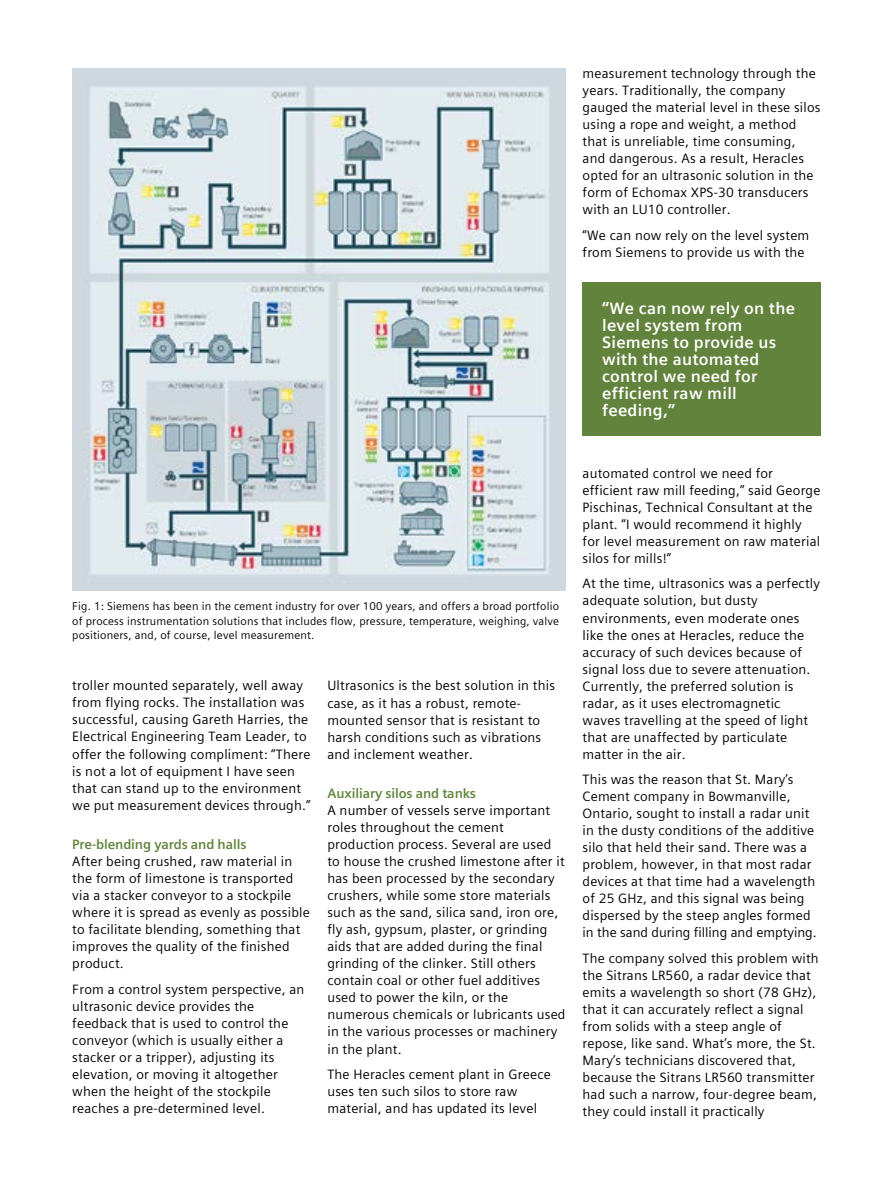
<style>
.page{position:relative;width:893px;height:1191px;background:#fff}
.page>*{position:absolute;margin:0;border:0;box-sizing:border-box;transform-origin:0 0}
.t1{font:700 16.5px/17px "Siemens Sans Global";letter-spacing:.015em;color:#fff}
.t2{font:13.5px/17px "Siemens Sans Global";letter-spacing:.015em;color:#000}
.t3{font:700 13.5px "Siemens Sans Global";letter-spacing:-.01em;color:#62833c}
.t4{font:11.25px/14.7px "Siemens Sans Global";letter-spacing:.015em;color:#000;text-align:justify}
</style>
<div class="page">
<div style="left:583px;top:283px;width:238px;height:153px;background:#62833c"></div>
<img style="left:72px;top:68px;width:494px;height:522px">
<p class="t2" style="left:583px;top:65px;width:240px">measurement technology through the years. Traditionally, the company gauged the material level in these silos using a rope and weight, a method that is unreliable, time consuming, and dangerous. As a result, Heracles opted for an ultrasonic solution in the form of Echomax XPS-30 transducers with an LU10 controller.</p>
<p class="t2" style="left:583px;top:227px;width:228px">“We can now rely on the level system from Siemens to provide us with the</p>
<p class="t1" style="left:602px;top:300px;width:194px">“We can now rely on the level system from<br>Siemens to provide us with the automated control we need for efficient raw mill feeding,”</p>
<p class="t4" style="left:72px;top:599px;width:488px">Fig. 1: Siemens has been in the cement industry for over 100 years, and offers a broad portfolio of process instrumentation solutions that includes flow, pressure, temperature, weighing, valve positioners, and, of course, level measurement.</p>
<p class="t2" style="left:72px;top:677px;width:240px">troller mounted separately, well away from flying rocks. The installation was successful, causing Gareth Harries, the Electrical Engineering Team Leader, to offer the following compliment: “There is not a lot of equipment I have seen that can stand up to the environment we put measurement devices through.”</p>
<p class="t3" style="left:72px;top:834px;width:176px">Pre-blending yards and halls</p>
<p class="t2" style="left:72px;top:853px;width:239px">After being crushed, raw material in the form of limestone is transported via a stacker conveyor to a stockpile where it is spread as evenly as possible to facilitate blending, something that improves the quality of the finished product.</p>
<p class="t2" style="left:72px;top:980px;width:234px">From a control system perspective, an ultrasonic device provides the feedback that is used to control the conveyor (which is usually either a stacker or a tripper), adjusting its elevation, or moving it altogether when the height of the stockpile reaches a pre-determined level.</p>
<p class="t2" style="left:327px;top:677px;width:229px">Ultrasonics is the best solution in this case, as it has a robust, remote&shy;mounted sensor that is resistant to harsh conditions such as vibrations and inclement weather.</p>
<p class="t3" style="left:327px;top:783px;width:150px">Auxiliary silos and tanks</p>
<p class="t2" style="left:327px;top:802px;width:240px">A number of vessels serve important roles throughout the cement production process. Several are used to house the crushed limestone after it has been processed by the secondary crushers, while some store materials such as the sand, silica sand, iron ore, fly ash, gypsum, plaster, or grinding aids that are added during the final grinding of the clinker. Still others contain coal or other fuel additives used to power the kiln, or the numerous chemicals or lubricants used in the various processes or machinery in the plant.</p>
<p class="t2" style="left:327px;top:1066px;width:225px">The Heracles cement plant in Greece uses ten such silos to store raw material, and has updated its level</p>
<p class="t2" style="left:583px;top:465px;width:239px">automated control we need for efficient raw mill feeding,” said George Pischinas, Technical Consultant at the plant. “I would recommend it highly for level measurement on raw material silos for mills!”</p>
<p class="t2" style="left:583px;top:575px;width:239px">At the time, ultrasonics was a perfectly adequate solution, but dusty environments, even moderate ones like the ones at Heracles, reduce the accuracy of such devices because of signal loss due to severe attenuation.<br>Currently, the preferred solution is radar, as it uses electromagnetic waves travelling at the speed of light that are unaffected by particulate matter in the air.</p>
<p class="t2" style="left:583px;top:771px;width:236px">This was the reason that St. Mary’s Cement company in Bowmanville, Ontario, sought to install a radar unit in the dusty conditions of the additive silo that held their sand. There was a problem, however, in that most radar devices at that time had a wavelength of 25 GHz, and this signal was being dispersed by the steep angles formed in the sand during filling and emptying.</p>
<p class="t2" style="left:583px;top:949px;width:238px">The company solved this problem with the Sitrans LR560, a radar device that emits a wavelength so short (78 GHz), that it can accurately reflect a signal from solids with a steep angle of repose, like sand. What’s more, the St.<br>Mary’s technicians discovered that, because the Sitrans LR560 transmitter had such a narrow, four-degree beam, they could install it practically</p>
</div>
